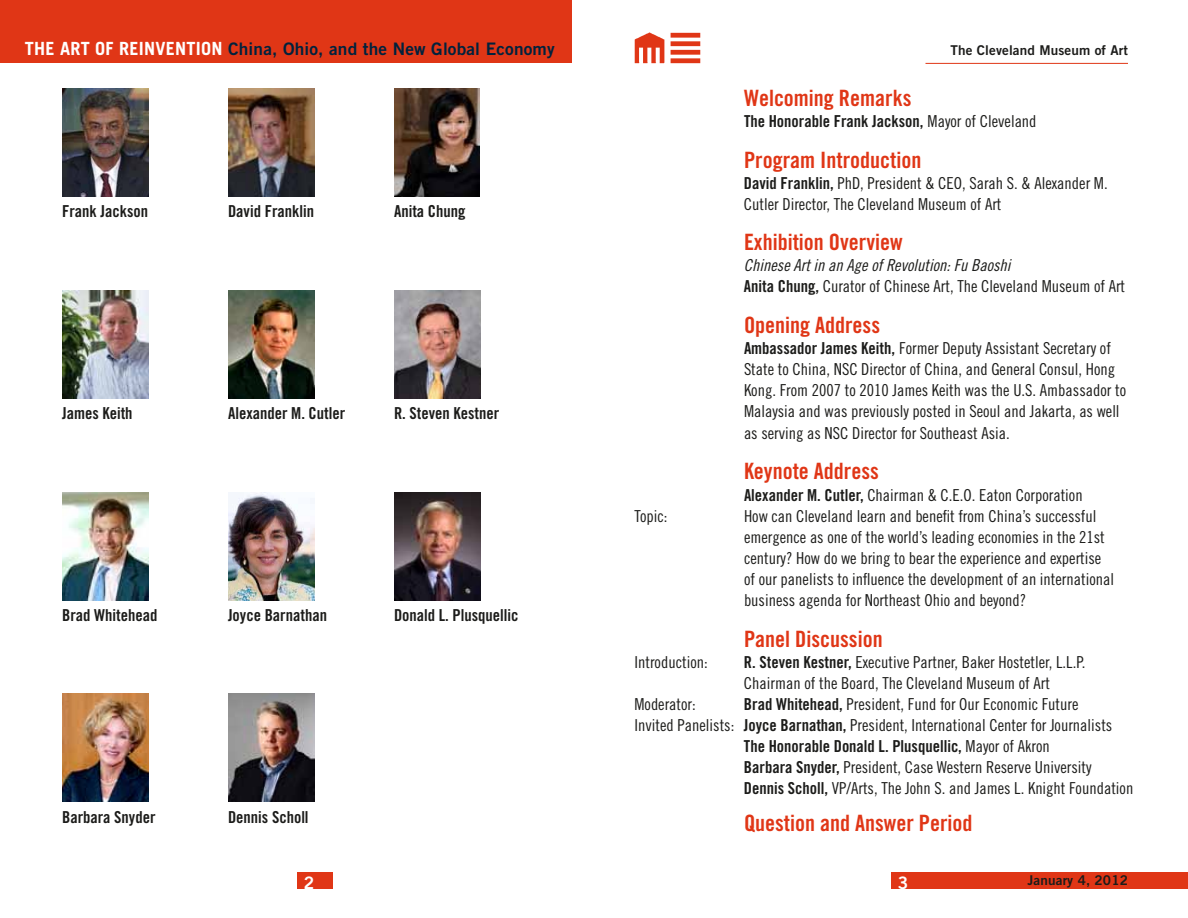
<style>
.page{position:relative;width:1188px;height:918px;background:#fff}
.page>*{position:absolute;margin:0;border:0;box-sizing:border-box;transform-origin:0 0}
.t1{font:22.5px "Trade Gothic Bold Cond Twenty";color:#e03616}
.t2{font:17.25px "Trade Gothic Bold Two";letter-spacing:.01em;color:#00223d}
.t3{font:17.25px "Trade Gothic Bold Two";color:#fff}
.t4{font:16.5px/21px "Trade Gothic Cond Eighteen";color:#1c1c1a}
.t5{font:16.5px "Trade Gothic Bold Cond Twenty";color:#1c1c1a}
.t6{font:16.5px "Trade Gothic Cond Eighteen Obl";color:#1c1c1a}
.t7{font:13.5px "Trade Gothic Bold Two";letter-spacing:.01em;color:#1c1c1a}
.s1{font-family:"Trade Gothic";font-weight:700;font-size:18.15px;color:#fff}
.s2{font-family:"Trade Gothic Cond Eighteen"}
.s3{font-family:"Trade Gothic Bold Cond Twenty"}
</style>
<div class="page">
<div style="left:297px;top:872px;width:35px;height:17px;background:#e03616"></div>
<div style="left:891px;top:872px;width:297px;height:17px;background:#e03616"></div>
<img style="left:634px;top:32px;width:67px;height:32px">
<div style="left:0;top:0;width:572px;height:63px;background:#e03616"></div>
<hr style="left:926px;top:63px;width:202px;height:1px;background:#e03616">
<img style="left:62px;top:88px;width:86px;height:108px">
<img style="left:228px;top:88px;width:87px;height:108px">
<img style="left:394px;top:88px;width:86px;height:108px">
<img style="left:62px;top:290px;width:87px;height:108px">
<img style="left:228px;top:290px;width:87px;height:108px">
<img style="left:394px;top:290px;width:86px;height:108px">
<img style="left:62px;top:492px;width:87px;height:108px">
<img style="left:228px;top:492px;width:87px;height:108px">
<img style="left:394px;top:492px;width:86px;height:108px">
<img style="left:62px;top:694px;width:86px;height:108px">
<img style="left:228px;top:694px;width:87px;height:108px">
<p class="t2" style="left:25px;top:38px;width:532px"><span class="s1">THE ART OF REINVENTION</span> China, Ohio, and the New Global Economy</p>
<p class="t7" style="left:951px;top:42px;width:179px">The Cleveland Museum of Art</p>
<p class="t5" style="left:62px;top:202px;width:88px">Frank Jackson</p>
<p class="t5" style="left:228px;top:202px;width:88px">David Franklin</p>
<p class="t5" style="left:394px;top:202px;width:73px">Anita Chung</p>
<p class="t5" style="left:62px;top:403px;width:72px">James Keith</p>
<p class="t5" style="left:228px;top:403px;width:119px">Alexander M. Cutler</p>
<p class="t5" style="left:394px;top:403px;width:107px">R. Steven Kestner</p>
<p class="t5" style="left:62px;top:605px;width:97px">Brad Whitehead</p>
<p class="t5" style="left:228px;top:605px;width:100px">Joyce Barnathan</p>
<p class="t5" style="left:394px;top:605px;width:126px">Donald L. Plusquellic</p>
<p class="t5" style="left:62px;top:807px;width:95px">Barbara Snyder</p>
<p class="t5" style="left:228px;top:807px;width:82px">Dennis Scholl</p>
<h1 class="t1" style="left:744px;top:84px;width:169px">Welcoming Remarks</h1>
<p class="t5" style="left:744px;top:111px;width:294px">The Honorable Frank Jackson, <span class="s2">Mayor of Cleveland</span></p>
<h1 class="t1" style="left:744px;top:146px;width:179px">Program Introduction</h1>
<p class="t4" style="left:744px;top:172px;width:365px"><span class="s3">David Franklin,</span> PhD, President &amp; CEO, Sarah S. &amp; Alexander M.<br>Cutler Director, The Cleveland Museum of Art</p>
<h1 class="t1" style="left:744px;top:229px;width:160px">Exhibition Overview</h1>
<p class="t6" style="left:744px;top:256px;width:268px">Chinese Art in an Age of Revolution: Fu Baoshi</p>
<p class="t4" style="left:744px;top:276px;width:383px"><span class="s3">Anita Chung,</span> Curator of Chinese Art, The Cleveland Museum of Art</p>
<h1 class="t1" style="left:744px;top:311px;width:138px">Opening Address</h1>
<p class="t4" style="left:744px;top:338px;width:384px"><span class="s3">Ambassador James Keith,</span> Former Deputy Assistant Secretary of State to China, NSC Director of China, and General Consul, Hong Kong. From 2007 to 2010 James Keith was the U.S. Ambassador to Malaysia and was previously posted in Seoul and Jakarta, as well as serving as NSC Director for Southeast Asia.</p>
<h1 class="t1" style="left:744px;top:458px;width:136px">Keynote Address</h1>
<p class="t4" style="left:744px;top:485px;width:340px"><span class="s3">Alexander M. Cutler,</span> Chairman &amp; C.E.O. Eaton Corporation</p>
<p class="t4" style="left:635px;top:506px;width:35px">Topic:</p>
<p class="t4" style="left:744px;top:506px;width:372px">How can Cleveland learn and benefit from China’s successful emergence as one of the world’s leading economies in the 21st century? How do we bring to bear the experience and expertise of our panelists to influence the development of an international business agenda for Northeast Ohio and beyond?</p>
<h1 class="t1" style="left:744px;top:625px;width:140px">Panel Discussion</h1>
<p class="t4" style="left:635px;top:651px;width:75px">Introduction:</p>
<p class="t4" style="left:744px;top:651px;width:343px"><span class="s3">R. Steven Kestner,</span> Executive Partner, Baker Hostetler, L.L.P.<br>Chairman of the Board, The Cleveland Museum of Art</p>
<p class="t4" style="left:635px;top:693px;width:63px">Moderator:</p>
<p class="t4" style="left:635px;top:693px;width:479px;text-indent:109px"><span class="s3">Brad Whitehead,</span> President, Fund for Our Economic Future<br>Invited Panelists: <span class="s3">Joyce Barnathan,</span> President, International Center for Journalists</p>
<p class="t5" style="left:744px;top:736px;width:307px">The Honorable Donald L. Plusquellic, <span class="s2">Mayor of Akron</span></p>
<p class="t4" style="left:744px;top:756px;width:391px"><span class="s3">Barbara Snyder,</span> President, Case Western Reserve University<br><span class="s3">Dennis Scholl,</span> VP/Arts, The John S. and James L. Knight Foundation</p>
<h1 class="t1" style="left:744px;top:809px;width:230px">Question and Answer Period</h1>
<p class="t3" style="left:304px;top:872px;width:12px">2</p>
<p class="t3" style="left:898px;top:872px;width:12px">3</p>
<p class="t7" style="left:1028px;top:871px;width:102px">January 4, 2012</p>
</div>
